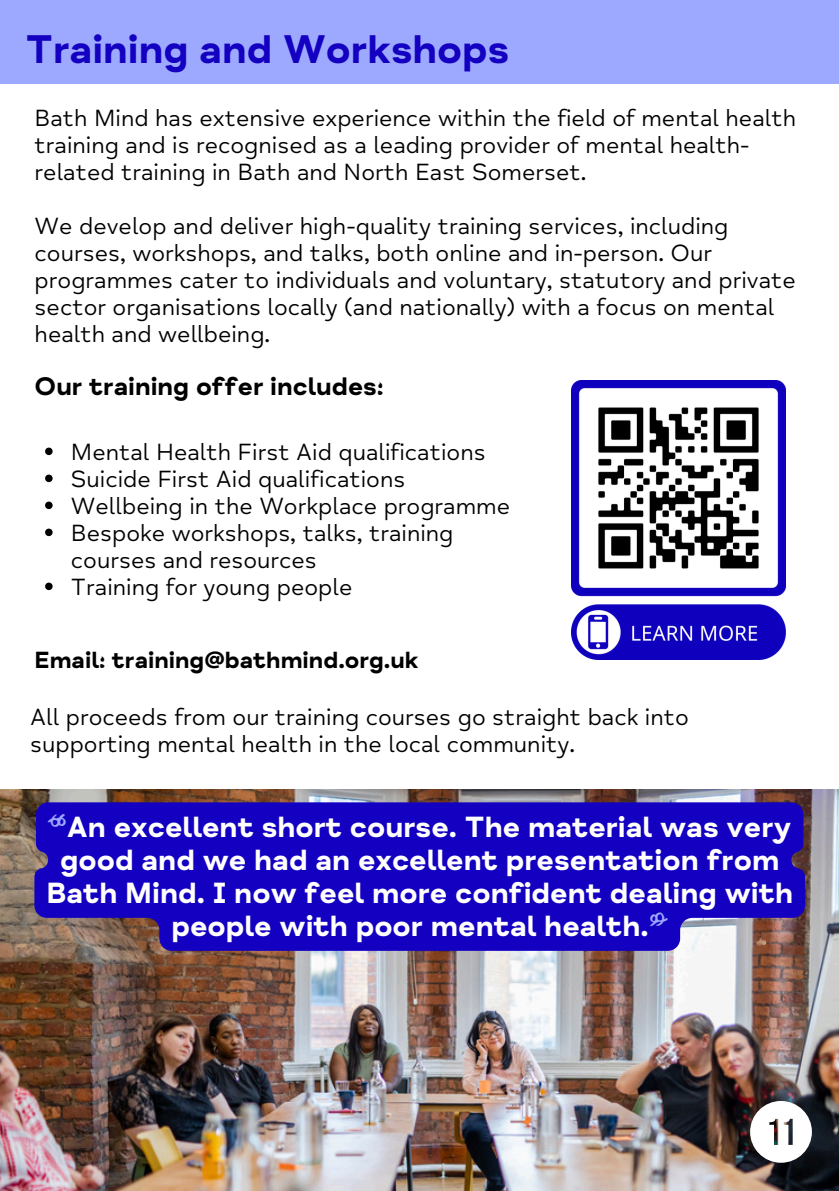
<style>
.page{position:relative;width:839px;height:1191px;background:#fff}
.page>*{position:absolute;margin:0;border:0;box-sizing:border-box;transform-origin:0 0}
.t1{font:41px "Mind Meridian Display";color:#1300c1}
.t2{font:30px/33px "Mind Meridian Display";color:#fff;text-align:center}
.t3{font:26px "Mind Meridian Display";color:#000}
.t4{font:24px/27px "Mind Meridian";color:#000}
.t5{font:24px "Mind Meridian Display";color:#000}
.s1{color:#9da8ff}
</style>
<div class="page">
<div style="left:0;top:0;width:838px;height:84px;background:#9da8ff"></div>
<img style="left:0;top:789px;width:838px;height:402px">
<img style="left:571px;top:380px;width:214px;height:279px">
<svg style="left:750px;top:1101px;width:61px;height:61px"></svg>
<svg style="left:45px;top:448px;width:8px;height:7px"></svg>
<svg style="left:45px;top:475px;width:8px;height:7px"></svg>
<svg style="left:45px;top:502px;width:8px;height:7px"></svg>
<svg style="left:45px;top:529px;width:8px;height:7px"></svg>
<svg style="left:45px;top:583px;width:8px;height:7px"></svg>
<svg style="left:34px;top:802px;width:771px;height:149px;background:#1e0aba"></svg>
<p class="t1" style="left:26px;top:25px;width:485px">Training and Workshops</p>
<p class="t4" style="left:35px;top:105px;width:763px">Bath Mind has extensive experience within the field of mental health training and is recognised as a leading provider of mental health&shy;related training in Bath and North East Somerset.</p>
<p class="t4" style="left:35px;top:213px;width:762px">We develop and deliver high-quality training services, including courses, workshops, and talks, both online and in-person. Our programmes cater to individuals and voluntary, statutory and private sector organisations locally (and nationally) with a focus on mental health and wellbeing.</p>
<p class="t3" style="left:35px;top:371px;width:351px">Our training offer includes:</p>
<p class="t4" style="left:71px;top:438px;width:416px">Mental Health First Aid qualifications</p>
<p class="t4" style="left:71px;top:465px;width:336px">Suicide First Aid qualifications</p>
<p class="t4" style="left:71px;top:492px;width:441px">Wellbeing in the Workplace programme</p>
<p class="t4" style="left:71px;top:519px;width:384px">Bespoke workshops, talks, training courses and resources</p>
<p class="t4" style="left:71px;top:573px;width:283px">Training for young people</p>
<p class="t5" style="left:35px;top:646px;width:385px">Email: training@bathmind.org.uk</p>
<h2 class="t4" style="left:30px;top:704px;width:660px">All proceeds from our training courses go straight back into supporting mental health in the local community.</h2>
<p class="t2" style="left:46px;top:811px;width:748px"><span class="s1">“</span>An excellent short course. The material was very good and we had an excellent presentation from Bath Mind. I now feel more confident dealing with people with poor mental health.<span class="s1">”</span></p>
</div>
